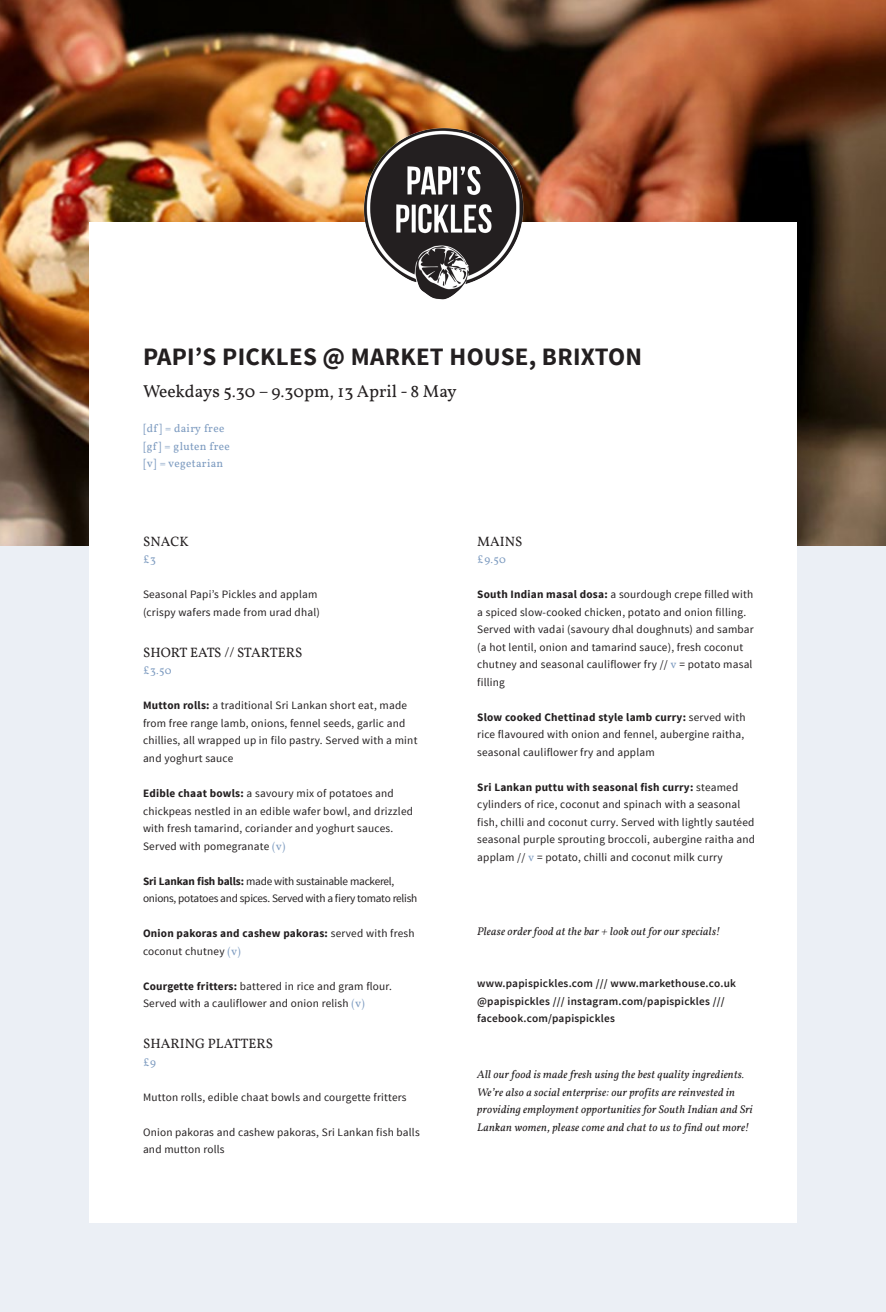
<style>
.page{position:relative;width:886px;height:1312px;background:#fff}
.page>*{position:absolute;margin:0;border:0;box-sizing:border-box;transform-origin:0 0}
.t1{font:700 25px "Source Sans Pro";letter-spacing:.01em;color:#231f20}
.t2{font:17.5px "Vollkorn";color:#231f20}
.t3{font:13.75px "Vollkorn";color:#231f20}
.t4{font:11.25px/17.5px "Source Sans Pro";letter-spacing:.02em;color:#231f20}
.t5{font:italic 11.25px/17.5px "Vollkorn";letter-spacing:.02em;color:#231f20}
.t6{font:600 11.25px/17.5px "Source Sans Pro";letter-spacing:.02em;color:#231f20}
.t7{font:11.25px/17.5px "Source Sans Pro";letter-spacing:-.02em;color:#231f20}
.t8{font:700 11.25px/17.5px "Source Sans Pro";letter-spacing:.02em;color:#231f20}
.t9{font:11.25px "Vollkorn";letter-spacing:.03em;color:#7d9bc0}
.s1{font-weight:700}
.s2{font-family:"Vollkorn";color:#7d9bc0}
.s3{font-weight:400}
.s4{font-family:"Vollkorn";font-weight:400;color:#7d9bc0}
</style>
<div class="page">
<div style="left:0;top:0;width:886px;height:1311px;background:#ebeff5"></div>
<img style="left:0;top:0;width:886px;height:546px">
<div style="left:89px;top:222px;width:707px;height:1000px;background:#fff"></div>
<img style="left:331px;top:119px;width:224px;height:181px">
<p class="t1" style="left:143px;top:340px;width:501px">PAPI’S PICKLES @ MARKET HOUSE, BRIXTON</p>
<p class="t2" style="left:143px;top:381px;width:315px">Weekdays 5.30 – 9.30pm, 13 April - 8 May</p>
<p class="t9" style="left:143px;top:421px;width:83px">[df] = dairy free</p>
<p class="t9" style="left:143px;top:439px;width:88px">[gf] = gluten free</p>
<p class="t9" style="left:143px;top:456px;width:82px">[v] = vegetarian</p>
<p class="t3" style="left:143px;top:532px;width:47px">SNACK</p>
<p class="t9" style="left:143px;top:552px;width:14px">£3</p>
<p class="t4" style="left:143px;top:586px;width:178px">Seasonal Papi’s Pickles and applam (crispy wafers made from urad dhal)</p>
<p class="t3" style="left:143px;top:644px;width:161px">SHORT EATS // STARTERS</p>
<p class="t9" style="left:143px;top:663px;width:30px">£3.50</p>
<p class="t4" style="left:143px;top:697px;width:276px"><span class="s1">Mutton rolls:</span> a traditional Sri Lankan short eat, made from free range lamb, onions, fennel seeds, garlic and chillies, all wrapped up in filo pastry. Served with a mint and yoghurt sauce</p>
<p class="t4" style="left:143px;top:784px;width:272px"><span class="s1">Edible chaat bowls:</span> a savoury mix of potatoes and chickpeas nestled in an edible wafer bowl, and drizzled with fresh tamarind, coriander and yoghurt sauces.<br>Served with pomegranate <span class="s2">(v)</span></p>
<p class="t7" style="left:143px;top:872px;width:276px"><span class="s1">Sri Lankan fish balls:</span> made with sustainable mackerel, onions, potatoes and spices. Served with a fiery tomato relish</p>
<p class="t8" style="left:143px;top:924px;width:273px">Onion pakoras and cashew pakoras: <span class="s3">served with fresh coconut chutney</span> <span class="s4">(v)</span></p>
<p class="t4" style="left:143px;top:977px;width:250px"><span class="s1">Courgette fritters:</span> battered in rice and gram flour.<br>Served with a cauliflower and onion relish <span class="s2">(v)</span></p>
<p class="t3" style="left:143px;top:1035px;width:132px">SHARING PLATTERS</p>
<p class="t9" style="left:143px;top:1054px;width:14px">£9</p>
<p class="t4" style="left:143px;top:1088px;width:265px">Mutton rolls, edible chaat bowls and courgette fritters</p>
<p class="t4" style="left:143px;top:1123px;width:278px">Onion pakoras and cashew pakoras, Sri Lankan fish balls and mutton rolls</p>
<p class="t3" style="left:477px;top:532px;width:47px">MAINS</p>
<p class="t9" style="left:477px;top:552px;width:30px">£9.50</p>
<p class="t4" style="left:477px;top:586px;width:278px"><span class="s1">South Indian masal dosa:</span> a sourdough crepe filled with a spiced slow-cooked chicken, potato and onion filling.<br>Served with vadai (savoury dhal doughnuts) and sambar (a hot lentil, onion and tamarind sauce), fresh coconut chutney and seasonal cauliflower fry // <span class="s2">v</span> = potato masal filling</p>
<p class="t4" style="left:477px;top:708px;width:270px;text-align:justify"><span class="s1">Slow cooked Chettinad style lamb curry:</span> served with rice flavoured with onion and fennel, aubergine raitha, seasonal cauliflower fry and applam</p>
<p class="t4" style="left:477px;top:778px;width:279px"><span class="s1">Sri Lankan puttu with seasonal fish curry:</span> steamed cylinders of rice, coconut and spinach with a seasonal fish, chilli and coconut curry. Served with lightly sautéed seasonal purple sprouting broccoli, aubergine raitha and applam // <span class="s2">v</span> = potato, chilli and coconut milk curry</p>
<p class="t5" style="left:477px;top:921px;width:244px">Please order food at the bar + look out for our specials!</p>
<p class="t6" style="left:477px;top:974px;width:260px">www.papispickles.com /// www.markethouse.co.uk</p>
<p class="t6" style="left:477px;top:992px;width:249px">@papispickles /// instagram.com/papispickles /// facebook.com/papispickles</p>
<p class="t5" style="left:477px;top:1065px;width:277px">All our food is made fresh using the best quality ingredients.<br>We’re also a social enterprise: our profits are reinvested in providing employment opportunities for South Indian and Sri Lankan women, please come and chat to us to find out more!</p>
</div>
